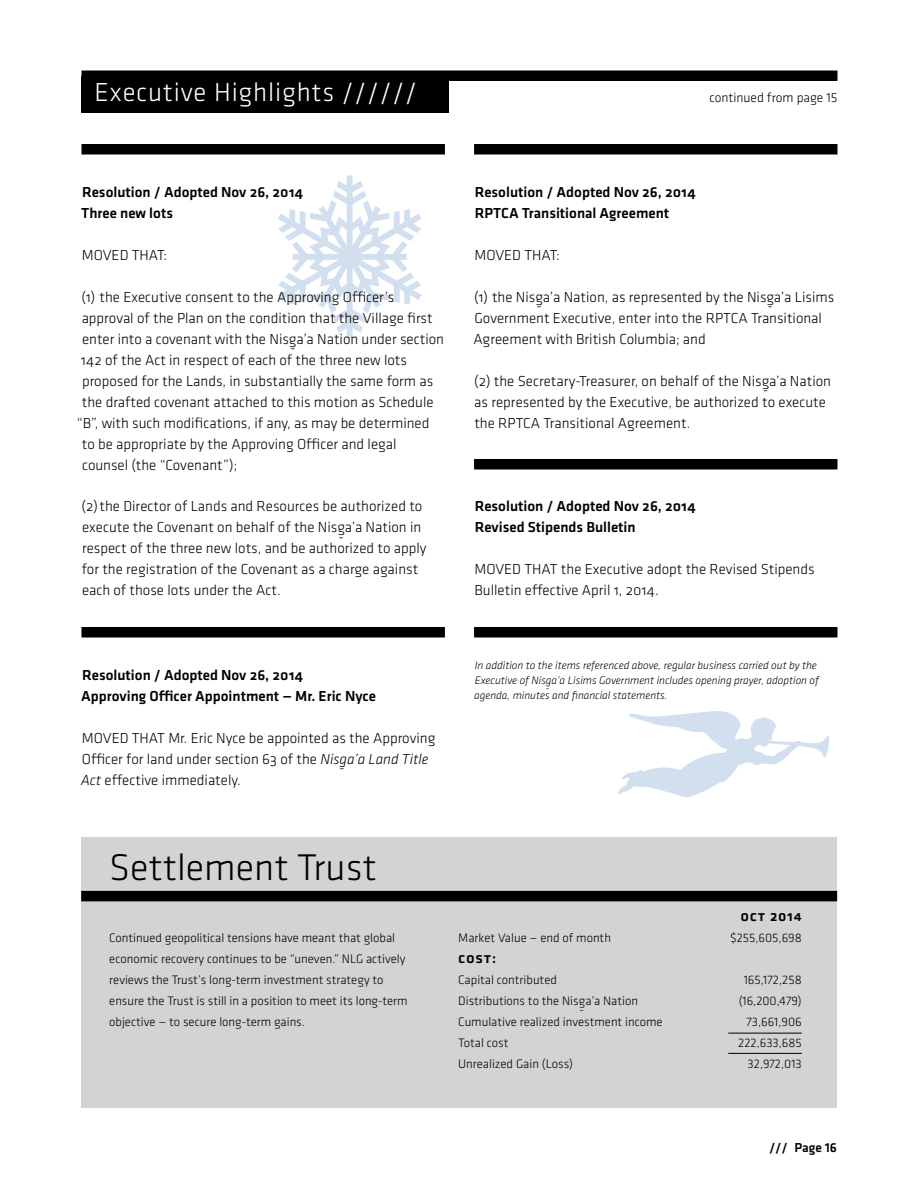
<style>
.page{position:relative;width:918px;height:1188px;background:#fff}
.page>*{position:absolute;margin:0;border:0;box-sizing:border-box;transform-origin:0 0}
.t1{font:300 38.55px "Klavika";color:#000}
.t2{font:300 27px "Klavika";letter-spacing:.03em;color:#fff}
.t3{font:300 15px/21px "Klavika";color:#000}
.t4{font:500 15px/21px "Klavika";color:#000}
.t5{font:italic 300 15px "Klavika";color:#000}
.t6{font:300 13.5px "Klavika";color:#000}
.t7{font:500 13.5px "Klavika";color:#000}
.t8{font:300 12.75px/21px "Klavika";color:#000}
.t9{font:italic 300 11.25px/15px "Klavika";color:#000}
.s1{font-style:italic}
</style>
<div class="page">
<svg style="left:278px;top:176px;width:144px;height:162px"></svg>
<div style="left:81px;top:70px;width:756px;height:11px;background:#000"></div>
<div style="left:81px;top:76px;width:368px;height:36px;background:#000"></div>
<div style="left:81px;top:144px;width:364px;height:10px;background:#000"></div>
<div style="left:81px;top:627px;width:364px;height:11px;background:#000"></div>
<div style="left:474px;top:144px;width:363px;height:10px;background:#000"></div>
<div style="left:474px;top:459px;width:363px;height:11px;background:#000"></div>
<div style="left:474px;top:627px;width:363px;height:11px;background:#000"></div>
<svg style="left:618px;top:711px;width:211px;height:86px"></svg>
<div style="left:81px;top:837px;width:756px;height:270px;background:#d1d3d4"></div>
<div style="left:81px;top:891px;width:756px;height:10px;background:#000"></div>
<hr style="left:728px;top:1033px;width:74px;height:1px;background:#000">
<hr style="left:728px;top:1053px;width:74px;height:1px;background:#000">
<h2 class="t2" style="left:94px;top:76px;width:324px">Executive Highlights //////</h2>
<p class="t6" style="left:709px;top:89px;width:130px">continued from page 15</p>
<p class="t4" style="left:81px;top:181px;width:223px">Resolution / Adopted Nov 26, 2014<br>Three new lots</p>
<p class="t3" style="left:82px;top:244px;width:87px">MOVED THAT:</p>
<p class="t3" style="left:82px;top:286px;width:364px">(1) the Executive consent to the Approving Officer’s approval of the Plan on the condition that the Village first enter into a covenant with the Nisga’a Nation under section</p>
<p class="t3" style="left:81px;top:342px;width:328px;line-height:11.7px;text-indent:209px">‑<br>142 of the Act in respect of each of the three new lots</p>
<p class="t3" style="left:82px;top:370px;width:353px">proposed for the Lands, in substantially the same form as</p>
<p class="t3" style="left:82px;top:391px;width:353px">the drafted covenant attached to this motion as Schedule</p>
<p class="t3" style="left:77px;top:412px;width:354px">“B”, with such modifications, if any, as may be determined</p>
<p class="t3" style="left:82px;top:433px;width:316px">to be appropriate by the Approving Officer and legal</p>
<p class="t3" style="left:82px;top:454px;width:157px">counsel (the “Covenant”);</p>
<p class="t3" style="left:82px;top:496px;width:342px">(2)the Director of Lands and Resources be authorized to execute the Covenant on behalf of the Nisga’a Nation in</p>
<p class="t3" style="left:82px;top:531px;width:346px;line-height:11.7px;text-indent:256px">‑<br>respect of the three new lots, and be authorized to apply</p>
<p class="t3" style="left:82px;top:559px;width:338px">for the registration of the Covenant as a charge against each of those lots under the Act.</p>
<p class="t4" style="left:81px;top:664px;width:296px">Resolution / Adopted Nov 26, 2014<br>Approving Officer Appointment — Mr. Eric Nyce</p>
<p class="t3" style="left:82px;top:727px;width:355px">MOVED THAT Mr. Eric Nyce be appointed as the Approving<br>Officer for land under section 63 of the <span class="s1">Nisga’a Land Title</span></p>
<p class="t5" style="left:339px;top:759px;width:7px">‑</p>
<p class="t3" style="left:81px;top:769px;width:161px"><span class="s1">Act</span> effective immediately.</p>
<p class="t4" style="left:475px;top:181px;width:223px">Resolution / Adopted Nov 26, 2014<br>RPTCA Transitional Agreement</p>
<p class="t3" style="left:474px;top:244px;width:87px">MOVED THAT:</p>
<p class="t3" style="left:474px;top:286px;width:362px">(1) the Nisga’a Nation, as represented by the Nisga’a Lisims</p>
<p class="t3" style="left:537px;top:295px;width:7px">‑</p>
<p class="t3" style="left:474px;top:300px;width:349px;line-height:11.7px;text-indent:293px">‑<br>Government Executive, enter into the RPTCA Transitional</p>
<p class="t3" style="left:473px;top:328px;width:234px">Agreement with British Columbia; and</p>
<p class="t3" style="left:474px;top:370px;width:358px">(2) the Secretary-Treasurer, on behalf of the Nisga’a Nation</p>
<p class="t3" style="left:474px;top:384px;width:353px;line-height:11.7px;text-indent:288px">‑<br>as represented by the Executive, be authorized to execute</p>
<p class="t3" style="left:474px;top:412px;width:218px">the RPTCA Transitional Agreement.</p>
<p class="t4" style="left:475px;top:496px;width:223px">Resolution / Adopted Nov 26, 2014<br>Revised Stipends Bulletin</p>
<p class="t3" style="left:474px;top:559px;width:342px">MOVED THAT the Executive adopt the Revised Stipends<br>Bulletin effective April 1, 2014.</p>
<p class="t9" style="left:475px;top:658px;width:346px">In addition to the items referenced above, regular business carried out by the<br>Executive of Nisga’a Lisims Government includes opening prayer, adoption of</p>
<p class="t9" style="left:546px;top:680px;width:4px">-</p>
<p class="t9" style="left:474px;top:688px;width:195px">agenda, minutes and financial statements.</p>
<h1 class="t1" style="left:109px;top:844px;width:269px">Settlement Trust</h1>
<p class="t8" style="left:109px;top:927px;width:300px">Continued geopolitical tensions have meant that global economic recovery continues to be “uneven.” NLG actively reviews the Trust’s long-term investment strategy to ensure the Trust is still in a position to meet its long-term objective — to secure long-term gains.</p>
<p class="t4" style="left:740px;top:905px;width:7px">oct</p>
<p class="t4" style="left:770px;top:905px;width:33px">2014</p>
<p class="t8" style="left:458px;top:927px;width:154px">Market Value — end of month</p>
<p class="t8" style="left:730px;top:927px;width:73px">$255,605,698</p>
<p class="t4" style="left:458px;top:947px;width:39px">Cost:</p>
<p class="t8" style="left:458px;top:969px;width:100px">Capital contributed</p>
<p class="t8" style="left:744px;top:969px;width:59px">165,172,258</p>
<p class="t8" style="left:580px;top:996px;width:60px;line-height:9px;text-indent:-121px">Distributions to the Nisga’a Nation -</p>
<p class="t8" style="left:739px;top:990px;width:65px">(16,200,479)</p>
<p class="t8" style="left:458px;top:1011px;width:206px">Cumulative realized investment income</p>
<p class="t8" style="left:746px;top:1011px;width:57px">73,661,906</p>
<p class="t8" style="left:458px;top:1032px;width:52px">Total cost</p>
<p class="t8" style="left:738px;top:1032px;width:65px">222,633,685</p>
<p class="t8" style="left:458px;top:1053px;width:116px">Unrealized Gain (Loss)</p>
<p class="t8" style="left:748px;top:1053px;width:56px">32,972,013</p>
<p class="t7" style="left:769px;top:1138px;width:69px">/// Page 16</p>
</div>
